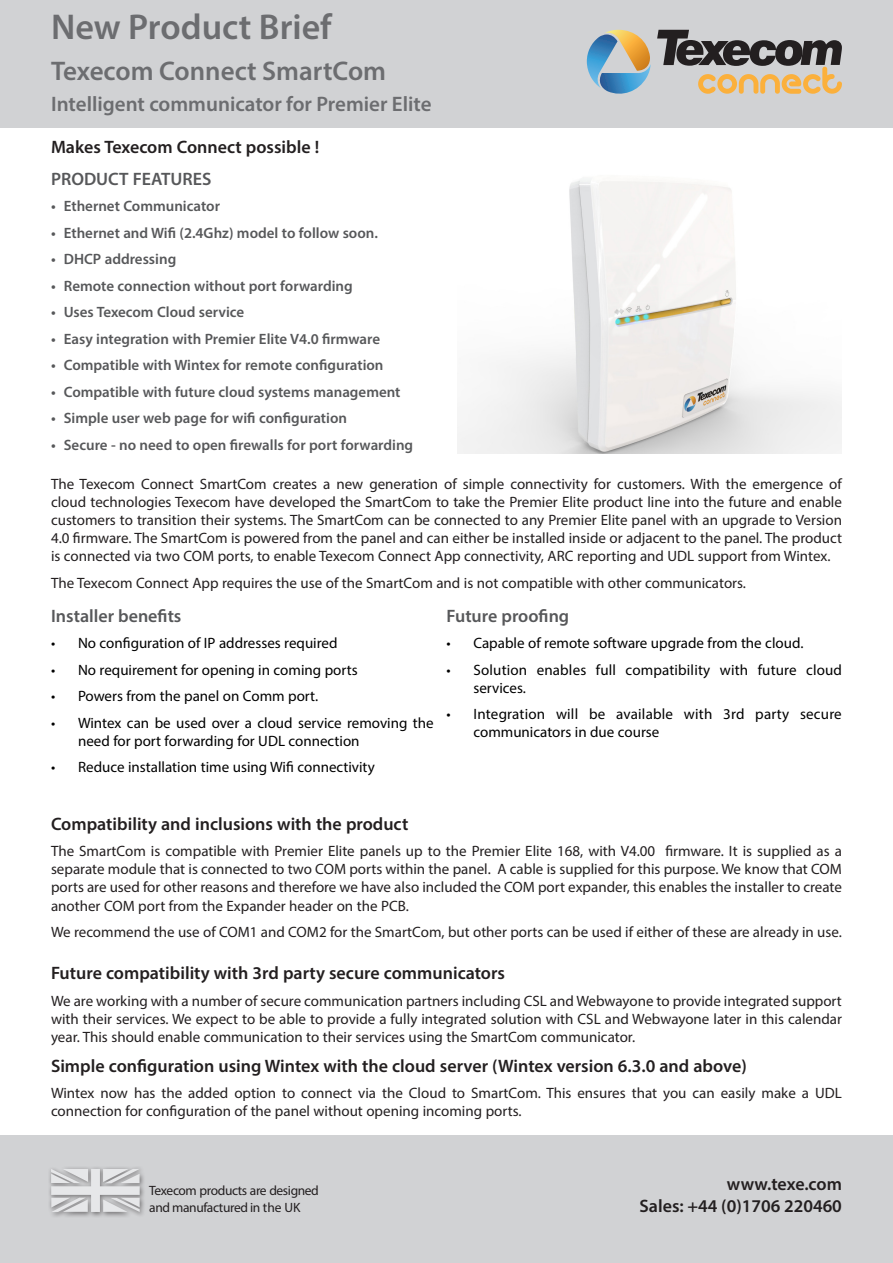
<style>
.page{position:relative;width:893px;height:1263px;background:#fff}
.page>*{position:absolute;margin:0;border:0;box-sizing:border-box;transform-origin:0 0}
.t1{font:600 36px "Myriad Pro";color:#6c6d70}
.t2{font:600 27px "Myriad Pro";color:#6c6d70}
.t3{font:600 21px "Myriad Pro";color:#6c6d70}
.t4{font:600 18px "Myriad Pro";color:#231f20}
.t5{font:600 18px "Myriad Pro";color:#57585a}
.t6{font:15px/18px "Myriad Pro";color:#231f20;text-align:justify}
.t7{font:15px/18px "Myriad Pro";color:#000}
.t8{font:600 15px "Myriad Pro";color:#57585a}
.t9{font:13.5px/16.5px "Myriad Pro";letter-spacing:-.03em;color:#231f20}
</style>
<div class="page">
<div style="left:0;top:1135px;width:893px;height:128px;background:#d1d2d4"></div>
<div style="left:0;top:0;width:893px;height:128px;background:#d1d2d4"></div>
<div style="left:48px;top:1166px;width:98px;height:52px;background:#231f20;opacity:.5"></div>
<svg style="left:51px;top:1169px;width:89px;height:43px"></svg>
<img style="left:458px;top:178px;width:384px;height:276px">
<svg style="left:587px;top:30px;width:64px;height:64px"></svg>
<svg style="left:657px;top:30px;width:185px;height:64px"></svg>
<p class="t1" style="left:51px;top:4px;width:282px">New Product Brief</p>
<p class="t2" style="left:51px;top:53px;width:337px">Texecom Connect SmartCom</p>
<p class="t3" style="left:51px;top:90px;width:382px">Intelligent communicator for Premier Elite</p>
<p class="t4" style="left:51px;top:135px;width:270px">Makes Texecom Connect possible !</p>
<p class="t5" style="left:51px;top:167px;width:162px">PRODUCT FEATURES</p>
<p class="t8" style="left:51px;top:197px;width:171px">• Ethernet Communicator</p>
<p class="t8" style="left:51px;top:223px;width:328px">• Ethernet and Wifi (2.4Ghz) model to follow soon.</p>
<p class="t8" style="left:51px;top:250px;width:127px">• DHCP addressing</p>
<p class="t8" style="left:51px;top:276px;width:303px">• Remote connection without port forwarding</p>
<p class="t8" style="left:51px;top:303px;width:195px">• Uses Texecom Cloud service</p>
<p class="t8" style="left:51px;top:329px;width:331px">• Easy integration with Premier Elite V4.0 firmware</p>
<p class="t8" style="left:51px;top:356px;width:334px">• Compatible with Wintex for remote configuration</p>
<p class="t8" style="left:51px;top:382px;width:351px">• Compatible with future cloud systems management</p>
<p class="t8" style="left:51px;top:409px;width:298px">• Simple user web page for wifi configuration</p>
<p class="t8" style="left:51px;top:435px;width:364px">• Secure - no need to open firewalls for port forwarding</p>
<p class="t6" style="left:51px;top:475px;width:792px">The Texecom Connect SmartCom creates a new generation of simple connectivity for customers. With the emergence of cloud technologies Texecom have developed the SmartCom to take the Premier Elite product line into the future and enable customers to transition their systems. The SmartCom can be connected to any Premier Elite panel with an upgrade to Version 4.0 firmware. The SmartCom is powered from the panel and can either be installed inside or adjacent to the panel. The product is connected via two COM ports, to enable Texecom Connect App connectivity, ARC reporting and UDL support from Wintex.</p>
<p class="t6" style="left:51px;top:573px;width:696px">The Texecom Connect App requires the use of the SmartCom and is not compatible with other communicators.</p>
<p class="t5" style="left:51px;top:604px;width:132px">Installer benefits</p>
<p class="t7" style="left:51px;top:634px;width:288px">• No configuration of IP addresses required</p>
<p class="t7" style="left:51px;top:660px;width:308px">• No requirement for opening in coming ports</p>
<p class="t7" style="left:51px;top:687px;width:269px">• Powers from the panel on Comm port.</p>
<p class="t7" style="left:78px;top:713px;width:357px;text-indent:-27px">• Wintex can be used over a cloud service removing the need for port forwarding for UDL connection</p>
<p class="t7" style="left:51px;top:758px;width:325px">• Reduce installation time using Wifi connectivity</p>
<p class="t5" style="left:446px;top:604px;width:124px">Future proofing</p>
<p class="t7" style="left:446px;top:634px;width:358px">• Capable of remote software upgrade from the cloud.</p>
<p class="t7" style="left:473px;top:661px;width:370px;text-indent:-27px">• Solution enables full compatibility with future cloud services.</p>
<p class="t7" style="left:473px;top:705px;width:370px;text-indent:-27px">• Integration will be available with 3rd party secure communicators in due course</p>
<p class="t4" style="left:51px;top:812px;width:359px">Compatibility and inclusions with the product</p>
<p class="t6" style="left:51px;top:842px;width:792px">The SmartCom is compatible with Premier Elite panels up to the Premier Elite 168, with V4.00 firmware. It is supplied as a separate module that is connected to two COM ports within the panel. A cable is supplied for this purpose. We know that COM ports are used for other reasons and therefore we have also included the COM port expander, this enables the installer to create another COM port from the Expander header on the PCB.</p>
<p class="t6" style="left:51px;top:923px;width:792px">We recommend the use of COM1 and COM2 for the SmartCom, but other ports can be used if either of these are already in use.</p>
<p class="t4" style="left:51px;top:962px;width:455px">Future compatibility with 3rd party secure communicators</p>
<p class="t6" style="left:51px;top:991px;width:792px">We are working with a number of secure communication partners including CSL and Webwayone to provide integrated support with their services. We expect to be able to provide a fully integrated solution with CSL and Webwayone later in this calendar year. This should enable communication to their services using the SmartCom communicator.</p>
<p class="t4" style="left:51px;top:1054px;width:697px">Simple configuration using Wintex with the cloud server (Wintex version 6.3.0 and above)</p>
<p class="t6" style="left:51px;top:1084px;width:792px">Wintex now has the added option to connect via the Cloud to SmartCom. This ensures that you can easily make a UDL connection for configuration of the panel without opening incoming ports.</p>
<p class="t9" style="left:149px;top:1182px;width:171px">Texecom products are designed and manufactured in the UK</p>
<p class="t4" style="left:727px;top:1173px;width:117px">www.texe.com</p>
<p class="t4" style="left:639px;top:1194px;width:204px">Sales: +44 (0)1706 220460</p>
</div>
